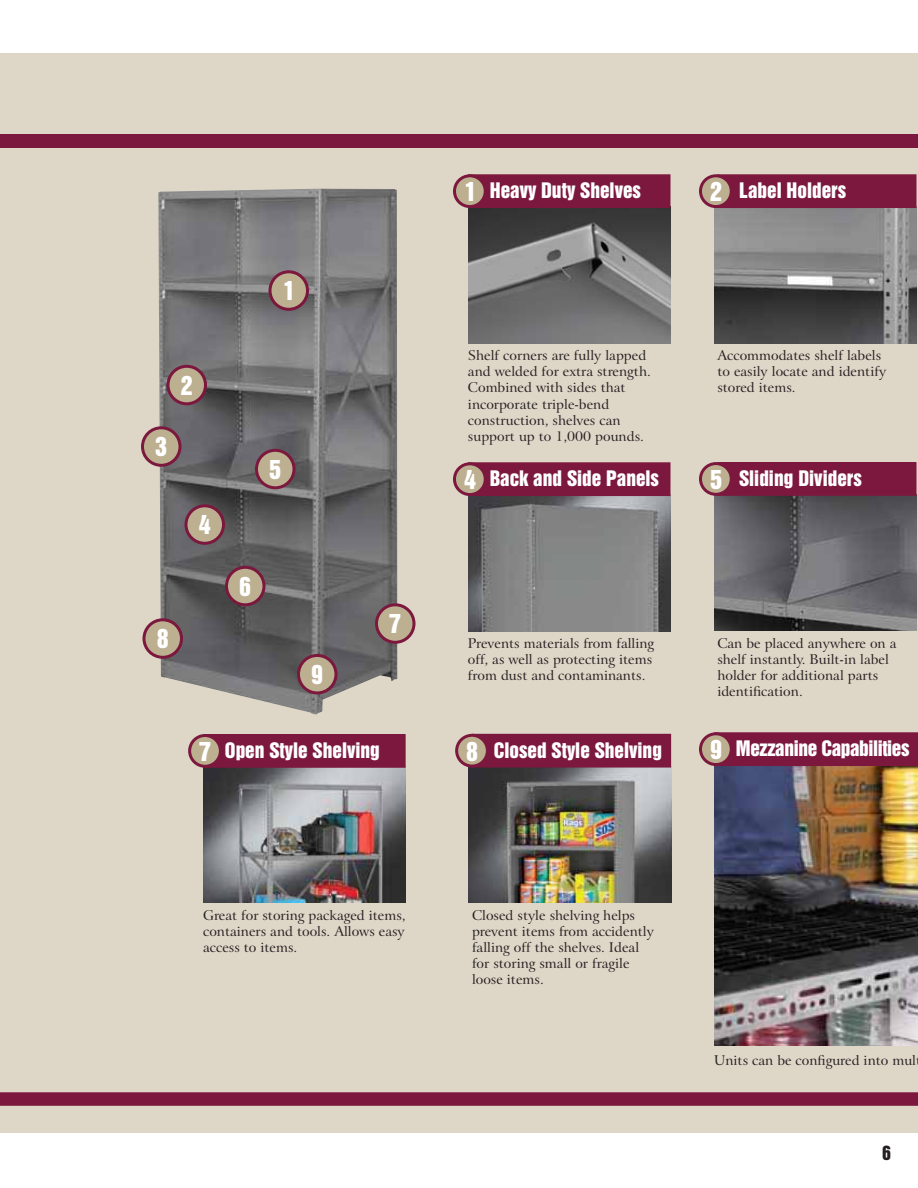
<style>
.page{position:relative;width:918px;height:1188px;background:#fff}
.page>*{position:absolute;margin:0;border:0;box-sizing:border-box;transform-origin:0 0}
.t1{font:24px "Swiss 921 BT Regular A";color:#fff}
.t2{font:19.5px "Swiss 921 BT Regular A";color:#fff}
.t3{font:19.5px "Swiss 921 BT Regular A";letter-spacing:-.02em;color:#fff}
.t4{font:18px "Swiss 921 BT Regular A";color:#231f20}
.t5{font:13.5px/16.2px "Arrus BT";color:#231f20}
.s1{font-size:24px}
</style>
<div class="page">
<div style="left:0;top:53px;width:918px;height:1080px;background:#ded6c7"></div>
<img style="left:203px;top:768px;width:203px;height:135px">
<img style="left:469px;top:768px;width:202px;height:135px">
<img style="left:714px;top:496px;width:202px;height:135px">
<img style="left:468px;top:496px;width:202px;height:135px">
<img style="left:714px;top:208px;width:202px;height:135px">
<img style="left:468px;top:208px;width:202px;height:135px">
<img style="left:158px;top:189px;width:239px;height:526px">
<div style="left:0;top:134px;width:918px;height:13px;background:#7c183e"></div>
<svg style="left:0;top:1092px;width:918px;height:14px;background:#7f1e42"></svg>
<div style="left:270px;top:272px;width:38px;height:37px;background:#bdb091;border-radius:50%"></div>
<div style="left:268px;top:270px;width:41px;height:41px;border:3px solid #7c183e;border-radius:50%"></div>
<div style="left:168px;top:366px;width:38px;height:38px;background:#bdb091;border-radius:50%"></div>
<div style="left:166px;top:365px;width:41px;height:40px;border:3px solid #7c183e;border-radius:50%"></div>
<div style="left:142px;top:428px;width:38px;height:37px;background:#bdb091;border-radius:50%"></div>
<div style="left:141px;top:426px;width:41px;height:41px;border:3px solid #7c183e;border-radius:50%"></div>
<div style="left:256px;top:450px;width:38px;height:38px;background:#bdb091;border-radius:50%"></div>
<div style="left:255px;top:449px;width:41px;height:40px;border:3px solid #7c183e;border-radius:50%"></div>
<div style="left:186px;top:506px;width:38px;height:37px;background:#bdb091;border-radius:50%"></div>
<div style="left:184px;top:504px;width:41px;height:41px;border:3px solid #7c183e;border-radius:50%"></div>
<div style="left:226px;top:567px;width:38px;height:38px;background:#bdb091;border-radius:50%"></div>
<div style="left:225px;top:566px;width:41px;height:40px;border:3px solid #7c183e;border-radius:50%"></div>
<div style="left:376px;top:605px;width:38px;height:37px;background:#bdb091;border-radius:50%"></div>
<div style="left:375px;top:603px;width:41px;height:41px;border:3px solid #7c183e;border-radius:50%"></div>
<div style="left:718px;top:175px;width:198px;height:32px;background:#7c183e"></div>
<div style="left:717px;top:174px;width:199px;height:34px;border:2px solid #7c183e"></div>
<div style="left:700px;top:176px;width:31px;height:31px;background:#bdb091;border-radius:50%"></div>
<div style="left:699px;top:174px;width:34px;height:34px;border:3px solid #7c183e;border-radius:50%"></div>
<div style="left:469px;top:175px;width:201px;height:32px;background:#7c183e"></div>
<div style="left:468px;top:174px;width:202px;height:34px;border:2px solid #7c183e"></div>
<div style="left:454px;top:176px;width:31px;height:31px;background:#bdb091;border-radius:50%"></div>
<div style="left:453px;top:174px;width:34px;height:34px;border:3px solid #7c183e;border-radius:50%"></div>
<div style="left:469px;top:463px;width:201px;height:32px;background:#7c183e"></div>
<div style="left:468px;top:462px;width:202px;height:34px;border:2px solid #7c183e"></div>
<div style="left:454px;top:464px;width:31px;height:31px;background:#bdb091;border-radius:50%"></div>
<div style="left:453px;top:462px;width:34px;height:34px;border:3px solid #7c183e;border-radius:50%"></div>
<div style="left:718px;top:463px;width:198px;height:32px;background:#7c183e"></div>
<div style="left:717px;top:462px;width:199px;height:34px;border:2px solid #7c183e"></div>
<div style="left:700px;top:464px;width:31px;height:30px;background:#bdb091;border-radius:50%"></div>
<div style="left:699px;top:462px;width:34px;height:34px;border:3px solid #7c183e;border-radius:50%"></div>
<div style="left:204px;top:735px;width:201px;height:32px;background:#7c183e"></div>
<div style="left:203px;top:734px;width:203px;height:34px;border:2px solid #7c183e"></div>
<div style="left:190px;top:736px;width:30px;height:30px;background:#bdb091;border-radius:50%"></div>
<div style="left:188px;top:734px;width:34px;height:34px;border:3px solid #7c183e;border-radius:50%"></div>
<div style="left:473px;top:735px;width:197px;height:32px;background:#7c183e"></div>
<div style="left:472px;top:734px;width:199px;height:34px;border:2px solid #7c183e"></div>
<div style="left:457px;top:735px;width:30px;height:31px;background:#bdb091;border-radius:50%"></div>
<div style="left:455px;top:734px;width:34px;height:34px;border:3px solid #7c183e;border-radius:50%"></div>
<img style="left:714px;top:766px;width:204px;height:279px">
<div style="left:144px;top:620px;width:38px;height:37px;background:#bdb091;border-radius:50%"></div>
<div style="left:142px;top:618px;width:41px;height:41px;border:3px solid #7c183e;border-radius:50%"></div>
<div style="left:720px;top:732px;width:198px;height:34px;background:#7c183e"></div>
<div style="left:700px;top:734px;width:31px;height:31px;background:#bdb091;border-radius:50%"></div>
<div style="left:699px;top:732px;width:34px;height:34px;border:3px solid #7c183e;border-radius:50%"></div>
<div style="left:298px;top:655px;width:38px;height:38px;background:#bdb091;border-radius:50%"></div>
<div style="left:297px;top:654px;width:41px;height:40px;border:3px solid #7c183e;border-radius:50%"></div>
<h2 class="t2" style="left:464px;top:182px;width:178px"><span class="s1">1</span> Heavy Duty Shelves</h2>
<h2 class="t2" style="left:710px;top:182px;width:138px"><span class="s1">2</span> Label Holders</h2>
<h1 class="t1" style="left:283px;top:280px;width:13px">1</h1>
<h1 class="t1" style="left:181px;top:374px;width:13px">2</h1>
<h1 class="t1" style="left:155px;top:436px;width:13px">3</h1>
<h1 class="t1" style="left:199px;top:514px;width:13px">4</h1>
<h1 class="t1" style="left:157px;top:628px;width:13px">8</h1>
<h1 class="t1" style="left:269px;top:458px;width:13px">5</h1>
<h1 class="t1" style="left:239px;top:575px;width:13px">6</h1>
<h1 class="t1" style="left:311px;top:664px;width:13px">9</h1>
<h1 class="t1" style="left:389px;top:613px;width:13px">7</h1>
<p class="t5" style="left:468px;top:348px;width:184px">Shelf corners are fully lapped and welded for extra strength.<br>Combined with sides that incorporate triple-bend construction, shelves can support up to 1,000 pounds.</p>
<p class="t5" style="left:717px;top:348px;width:170px">Accommodates shelf labels to easily locate and identify stored items.</p>
<h2 class="t2" style="left:464px;top:470px;width:196px"><span class="s1">4</span> Back and Side Panels</h2>
<h2 class="t2" style="left:710px;top:470px;width:153px"><span class="s1">5</span> Sliding Dividers</h2>
<p class="t5" style="left:468px;top:636px;width:188px">Prevents materials from falling off, as well as protecting items from dust and contaminants.</p>
<p class="t5" style="left:717px;top:636px;width:181px">Can be placed anywhere on a shelf instantly. Built-in label holder for additional parts identification.</p>
<h2 class="t2" style="left:199px;top:742px;width:182px"><span class="s1">7</span> Open Style Shelving</h2>
<h2 class="t2" style="left:466px;top:741px;width:197px"><span class="s1">8</span> Closed Style Shelving</h2>
<h2 class="t3" style="left:710px;top:740px;width:201px"><span class="s1">9</span> Mezzanine Capabilities</h2>
<p class="t5" style="left:203px;top:908px;width:204px;text-align:justify">Great for storing packaged items, containers and tools. Allows easy access to items.</p>
<p class="t5" style="left:472px;top:907px;width:183px">Closed style shelving helps prevent items from accidently falling off the shelves. Ideal for storing small or fragile loose items.</p>
<p class="t5" style="left:714px;top:1053px;width:203px">Units can be configured into mul</p>
<h3 class="t4" style="left:882px;top:1145px;width:10px">6</h3>
</div>
